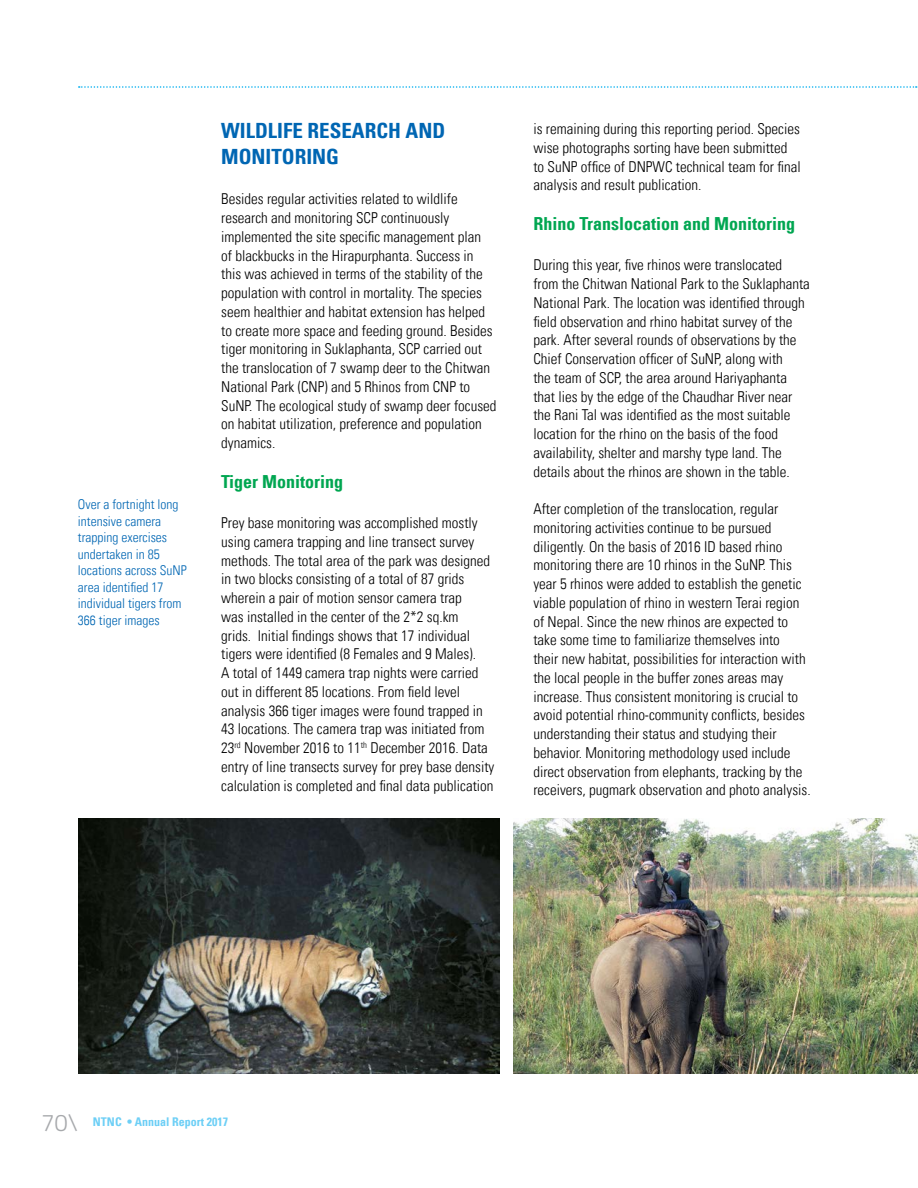
<style>
.page{position:relative;width:918px;height:1188px;background:#fff}
.page>*{position:absolute;margin:0;border:0;box-sizing:border-box;transform-origin:0 0}
.t1{font:700 condensed 21px/25.2px "Univers LT";color:#0066b3}
.t2{font:700 condensed 18px "Univers LT";color:#00a651}
.t3{font:300 condensed 15px/18.8px "Univers LT";color:#000}
.t4{font:300 condensed 13.5px/16.5px "Univers LT";color:#0066b3}
.t5{font:700 condensed 12px "Univers LT";color:#6dcff6}
.s1{font-family:"Titillium Web";font-weight:300;font-stretch:normal;font-size:24px;color:#a7a9ac}
</style>
<div class="page">
<svg style="left:79px;top:86px;width:838px;height:2px"></svg>
<img style="left:78px;top:818px;width:421px;height:255px">
<img style="left:513px;top:818px;width:405px;height:255px">
<p class="t4" style="left:78px;top:496px;width:110px">Over a fortnight long intensive camera trapping exercises undertaken in 85 locations across SuNP area identified 17 individual tigers from<br>366 tiger images</p>
<h1 class="t1" style="left:221px;top:118px;width:226px">WILDLIFE RESEARCH AND<br>MONITORING</h1>
<p class="t3" style="left:221px;top:190px;width:277px">Besides regular activities related to wildlife research and monitoring SCP continuously implemented the site specific management plan<br>of blackbucks in the Hirapurphanta. Success in this was achieved in terms of the stability of the population with control in mortality. The species seem healthier and habitat extension has helped to create more space and feeding ground. Besides tiger monitoring in Suklaphanta, SCP carried out the translocation of 7 swamp deer to the Chitwan National Park (CNP) and 5 Rhinos from CNP to SuNP. The ecological study of swamp deer focused on habitat utilization, preference and population dynamics.</p>
<p class="t2" style="left:221px;top:471px;width:124px">Tiger Monitoring</p>
<p class="t3" style="left:221px;top:514px;width:275px">Prey base monitoring was accomplished mostly using camera trapping and line transect survey methods. The total area of the park was designed in two blocks consisting of a total of 87 grids wherein a pair of motion sensor camera trap<br>was installed in the center of the 2*2 sq.km<br>grids. Initial findings shows that 17 individual tigers were identified (8 Females and 9 Males).<br>A total of 1449 camera trap nights were carried out in different 85 locations. From field level analysis 366 tiger images were found trapped in 43 locations. The camera trap was initiated from 23<sup>rd</sup> November 2016 to 11<sup>th</sup> December 2016. Data entry of line transects survey for prey base density calculation is completed and final data publication</p>
<p class="t3" style="left:533px;top:119px;width:269px">is remaining during this reporting period. Species wise photographs sorting have been submitted to SuNP office of DNPWC technical team for final analysis and result publication.</p>
<p class="t2" style="left:533px;top:213px;width:263px">Rhino Translocation and Monitoring</p>
<p class="t3" style="left:533px;top:256px;width:278px">During this year, five rhinos were translocated from the Chitwan National Park to the Suklaphanta National Park. The location was identified through field observation and rhino habitat survey of the park. After several rounds of observations by the Chief Conservation officer of SuNP, along with<br>the team of SCP, the area around Hariyaphanta that lies by the edge of the Chaudhar River near the Rani Tal was identified as the most suitable location for the rhino on the basis of the food availability, shelter and marshy type land. The details about the rhinos are shown in the table.</p>
<p class="t3" style="left:533px;top:499px;width:279px">After completion of the translocation, regular monitoring activities continue to be pursued diligently. On the basis of 2016 ID based rhino monitoring there are 10 rhinos in the SuNP. This year 5 rhinos were added to establish the genetic viable population of rhino in western Terai region of Nepal. Since the new rhinos are expected to take some time to familiarize themselves into<br>their new habitat, possibilities for interaction with the local people in the buffer zones areas may increase. Thus consistent monitoring is crucial to avoid potential rhino-community conflicts, besides understanding their status and studying their behavior. Monitoring methodology used include direct observation from elephants, tracking by the receivers, pugmark observation and photo analysis.</p>
<p class="t5" style="left:41px;top:1115px;width:189px"><span class="s1">70\</span> NTNC • Annual Report 2017</p>
</div>
